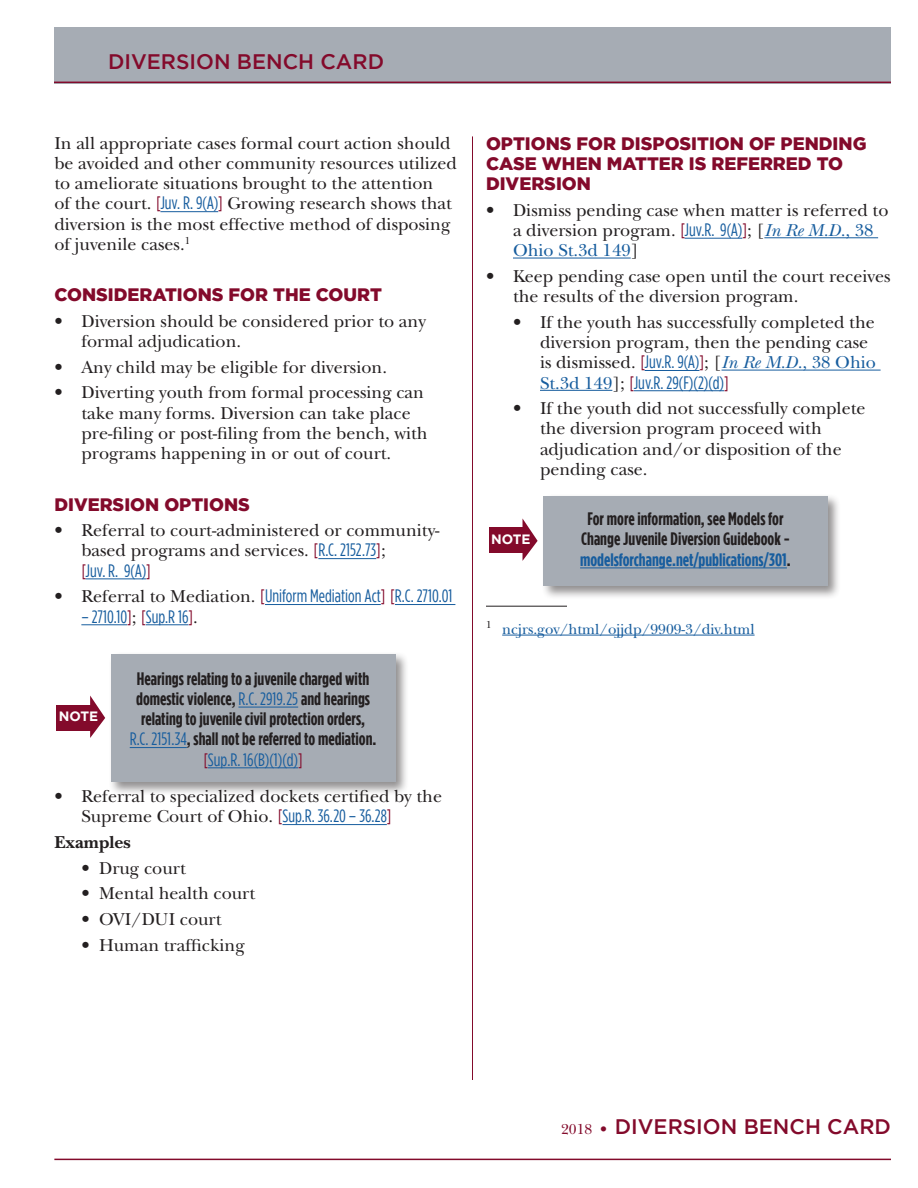
<style>
.page{position:relative;width:918px;height:1188px;background:#fff}
.page>*{position:absolute;margin:0;border:0;box-sizing:border-box;transform-origin:0 0}
.t1{font:500 21px "Gotham";color:#830a2b}
.t2{font:18px/20.2px "New Baskerville Std";color:#231f20}
.t3{font:700 18px/20.2px "Gotham Condensed";color:#231f20;text-align:center}
.t4{font:900 18px/20.2px "Gotham";color:#830a2b}
.t5{font:18px "Gotham Condensed";color:#175d9e}
.t6{font:700 18px "New Baskerville Std";color:#231f20}
.t7{font:15px "New Baskerville Std";color:#175d9e}
.t8{font:700 13.5px "Gotham";color:#fff}
.s1{font-family:"Gotham Condensed";color:#830a2b}
.s2{font-family:"Gotham Condensed";color:#175d9e}
.s3{color:#830a2b}
.s4{font-family:"New Baskerville Std";color:#231f20}
.s5{font-weight:400;color:#175d9e}
.s6{font-weight:400;color:#830a2b}
.s7{font-style:italic;color:#175d9e}
.s8{color:#175d9e}
.s9{font-family:"New Baskerville Std";font-weight:400;font-size:15px}
</style>
<div class="page">
<div style="left:54px;top:27px;width:837px;height:56px;background:#a6acb4"></div>
<hr style="left:54px;top:82px;width:837px;height:1px;background:#830a2b">
<hr style="left:472px;top:136px;width:1px;height:944px;background:#830a2b">
<hr style="left:160px;top:211px;width:58px;height:1px;background:#175d9e">
<hr style="left:318px;top:558px;width:58px;height:1px;background:#175d9e">
<hr style="left:86px;top:579px;width:60px;height:1px;background:#175d9e">
<hr style="left:265px;top:604px;width:116px;height:1px;background:#175d9e">
<hr style="left:395px;top:604px;width:60px;height:1px;background:#175d9e">
<hr style="left:81px;top:625px;width:46px;height:1px;background:#175d9e">
<hr style="left:146px;top:625px;width:42px;height:1px;background:#175d9e">
<hr style="left:282px;top:824px;width:105px;height:1px;background:#175d9e">
<hr style="left:685px;top:238px;width:57px;height:1px;background:#175d9e">
<hr style="left:764px;top:237px;width:114px;height:1px;background:#175d9e">
<hr style="left:513px;top:258px;width:118px;height:1px;background:#175d9e">
<hr style="left:645px;top:370px;width:54px;height:1px;background:#175d9e">
<hr style="left:721px;top:370px;width:160px;height:1px;background:#175d9e">
<hr style="left:540px;top:390px;width:72px;height:1px;background:#175d9e">
<hr style="left:634px;top:390px;width:90px;height:1px;background:#175d9e">
<hr style="left:54px;top:1159px;width:837px;height:1px;background:#830a2b">
<div style="left:109px;top:652px;width:300px;height:144px;background:#231f20;opacity:.5"></div>
<div style="left:111px;top:654px;width:285px;height:128px;background:#a6acb4"></div>
<hr style="left:238px;top:707px;width:60px;height:1px;background:#175d9e">
<hr style="left:130px;top:747px;width:57px;height:1px;background:#175d9e">
<hr style="left:208px;top:768px;width:90px;height:1px;background:#175d9e">
<div style="left:56px;top:705px;width:37px;height:25px;background:#830a2b"></div>
<svg style="left:90px;top:696px;width:15px;height:42px"></svg>
<div style="left:541px;top:494px;width:301px;height:106px;background:#231f20;opacity:.5"></div>
<div style="left:544px;top:496px;width:284px;height:90px;background:#a6acb4"></div>
<hr style="left:580px;top:568px;width:207px;height:1px;background:#175d9e">
<div style="left:489px;top:528px;width:37px;height:25px;background:#830a2b"></div>
<svg style="left:523px;top:519px;width:15px;height:41px"></svg>
<hr style="left:502px;top:635px;width:253px;height:1px;background:#175d9e">
<hr style="left:486px;top:606px;width:81px;height:1px;background:#231f20">
<p class="t1" style="left:108px;top:50px;width:278px">DIVERSION BENCH CARD</p>
<p class="t2" style="left:54px;top:133px;width:404px">In all appropriate cases formal court action should be avoided and other community resources utilized to ameliorate situations brought to the attention<br>of the court. <span class="s1">[</span><span class="s2">Juv. R. 9(A)</span><span class="s1">]</span> Growing research shows that diversion is the most effective method of disposing of juvenile cases.<sup>1</sup></p>
<p class="t4" style="left:54px;top:284px;width:329px">CONSIDERATIONS FOR THE COURT</p>
<p class="t2" style="left:81px;top:311px;width:346px;text-indent:-27px">• Diversion should be considered prior to any formal adjudication.</p>
<p class="t2" style="left:54px;top:357px;width:334px">• Any child may be eligible for diversion.</p>
<p class="t2" style="left:81px;top:383px;width:348px;text-indent:-27px">• Diverting youth from formal processing can take many forms. Diversion can take place pre-filing or post-filing from the bench, with programs happening in or out of court.</p>
<p class="t4" style="left:54px;top:494px;width:197px">DIVERSION OPTIONS</p>
<p class="t2" style="left:81px;top:520px;width:360px;text-indent:-27px">• Referral to court-administered or community&shy;based programs and services. <span class="s1">[</span><span class="s2">R.C. 2152.73</span><span class="s1">]</span>;</p>
<p class="t5" style="left:81px;top:561px;width:71px"><span class="s3">[</span>Juv. R. 9(A)<span class="s3">]</span></p>
<p class="t5" style="left:54px;top:586px;width:400px"><span class="s4">• Referral to Mediation.</span> <span class="s3">[</span>Uniform Mediation Act<span class="s3">] [</span>R.C. 2710.01</p>
<p class="t5" style="left:81px;top:607px;width:118px">– 2710.10<span class="s3">]</span><span class="s4">;</span> <span class="s3">[</span>Sup.R 16<span class="s3">]</span><span class="s4">.</span></p>
<p class="t8" style="left:59px;top:709px;width:41px">NOTE</p>
<p class="t3" style="left:136px;top:668px;width:235px;text-align:justify">Hearings relating to a juvenile charged with domestic violence, <span class="s5">R.C. 2919.25</span> and hearings relating to juvenile civil protection orders,</p>
<p class="t3" style="left:130px;top:728px;width:248px"><span class="s5">R.C. 2151.34</span>, shall not be referred to mediation. <span class="s6">[</span><span class="s5">Sup.R. 16(B)(1)(d)</span><span class="s6">]</span></p>
<p class="t2" style="left:81px;top:786px;width:362px;text-indent:-27px">• Referral to specialized dockets certified by the<br>Supreme Court of Ohio. <span class="s1">[</span><span class="s2">Sup.R. 36.20 – 36.28</span><span class="s1">]</span></p>
<p class="t6" style="left:54px;top:832px;width:78px">Examples</p>
<p class="t2" style="left:81px;top:858px;width:106px">• Drug court</p>
<p class="t2" style="left:81px;top:883px;width:175px">• Mental health court</p>
<p class="t2" style="left:81px;top:909px;width:142px">• OVI/DUI court</p>
<p class="t2" style="left:81px;top:935px;width:165px">• Human trafficking</p>
<p class="t4" style="left:486px;top:133px;width:382px">OPTIONS FOR DISPOSITION OF PENDING<br>CASE WHEN MATTER IS REFERRED TO<br>DIVERSION</p>
<p class="t2" style="left:513px;top:200px;width:377px;text-indent:-27px">• Dismiss pending case when matter is referred to a diversion program. <span class="s1">[</span><span class="s2">Juv.R. 9(A)</span><span class="s1">]</span>; [<span class="s7">In Re M.D.</span><span class="s8">, 38<br>Ohio St.3d 149</span>]</p>
<p class="t2" style="left:513px;top:266px;width:379px;text-indent:-27px">• Keep pending case open until the court receives the results of the diversion program.</p>
<p class="t2" style="left:540px;top:312px;width:337px;text-indent:-27px">• If the youth has successfully completed the diversion program, then the pending case is dismissed. <span class="s1">[</span><span class="s2">Juv.R. 9(A)</span><span class="s1">]</span>; [<span class="s7">In Re M.D.</span><span class="s8">, 38 Ohio St.3d 149</span>]; <span class="s1">[</span><span class="s2">Juv.R. 29(F)(2)(d)</span><span class="s1">]</span></p>
<p class="t2" style="left:540px;top:398px;width:327px;text-indent:-27px">• If the youth did not successfully complete the diversion program proceed with adjudication and/or disposition of the pending case.</p>
<p class="t8" style="left:491px;top:532px;width:41px">NOTE</p>
<p class="t3" style="left:580px;top:508px;width:212px">For more information, see Models for<br>Change Juvenile Diversion Guidebook - <span class="s8">modelsforchange.net/publications/301</span>.</p>
<p class="t7" style="left:486px;top:620px;width:270px"><sup>1</sup> ncjrs.gov/html/ojjdp/9909-3/div.html</p>
<p class="t1" style="left:561px;top:1115px;width:331px"><span class="s9">2018 •</span> DIVERSION BENCH CARD</p>
</div>
